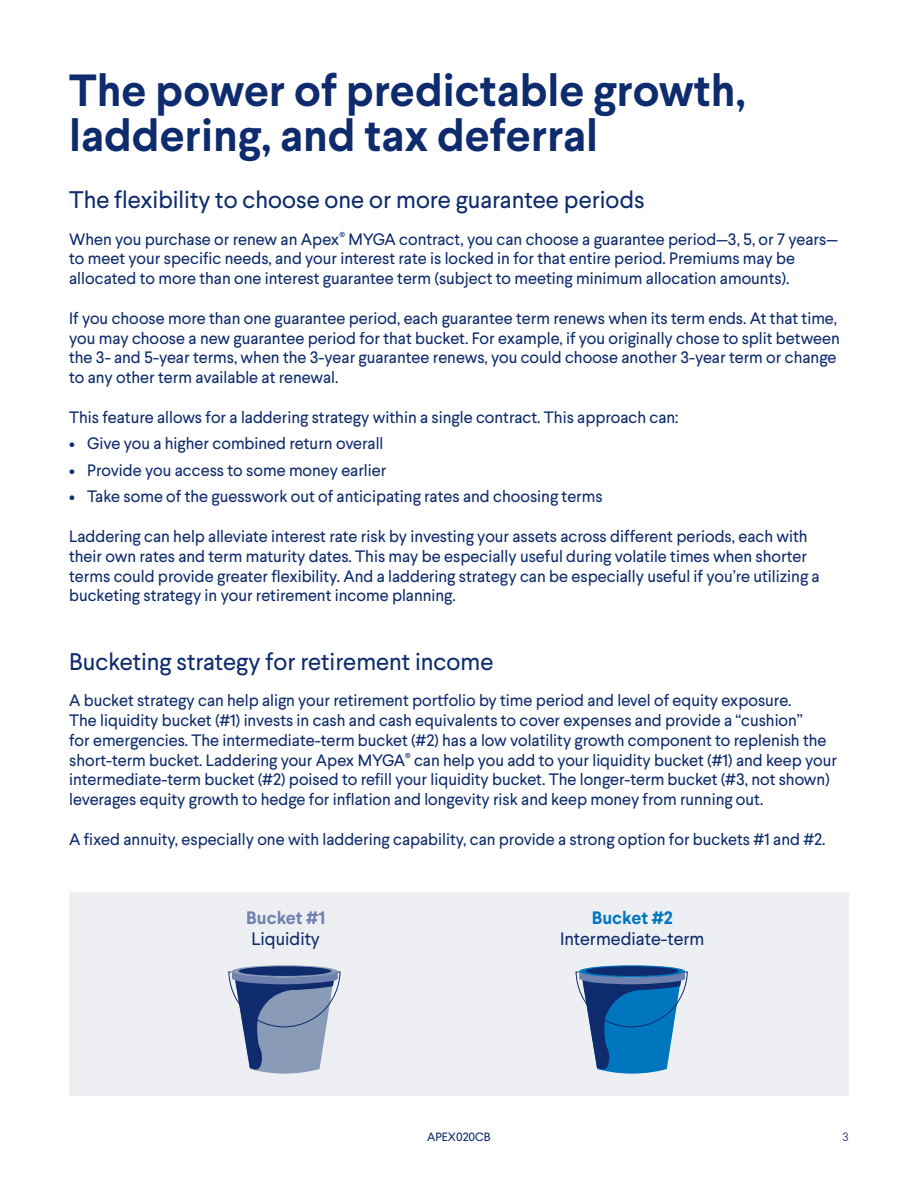
<style>
.page{position:relative;width:918px;height:1188px;background:#fff}
.page>*{position:absolute;margin:0;border:0;box-sizing:border-box;transform-origin:0 0}
.t1{font:700 45px/45px "Larsseit";color:#0d2b6d}
.t2{font:24px "Larsseit";color:#0d2b6d}
.t3{font:18px "Larsseit";color:#0d2b6d}
.t4{font:700 18px "Larsseit";color:#6f81af}
.t5{font:700 18px "Larsseit";color:#0076bf}
.t6{font:16.5px/19.8px "Larsseit";color:#0d2b6d}
.t7{font:12px "Larsseit";color:#0d2b6d}
.t8{font:300 12px "Larsseit";color:#0d2b6d}
</style>
<div class="page">
<div style="left:69px;top:892px;width:780px;height:204px;background:#eeeff3"></div>
<svg style="left:232px;top:965px;width:106px;height:12px"></svg>
<div style="left:239px;top:966px;width:92px;height:10px;background:#0d2b6d;border-radius:50%"></div>
<svg style="left:228px;top:971px;width:112px;height:103px"></svg>
<svg style="left:579px;top:965px;width:106px;height:12px"></svg>
<div style="left:586px;top:966px;width:93px;height:10px;background:#0d2b6d;border-radius:50%"></div>
<svg style="left:576px;top:971px;width:112px;height:103px"></svg>
<p class="t1" style="left:69px;top:67px;width:678px">The power of predictable growth, laddering, and tax deferral</p>
<p class="t2" style="left:69px;top:184px;width:577px">The flexibility to choose one or more guarantee periods</p>
<p class="t6" style="left:69px;top:229px;width:770px">When you purchase or renew an Apex<sup>®</sup> MYGA contract, you can choose a guarantee period—3, 5, or 7 years— to meet your specific needs, and your interest rate is locked in for that entire period. Premiums may be allocated to more than one interest guarantee term (subject to meeting minimum allocation amounts).</p>
<p class="t6" style="left:69px;top:308px;width:772px">If you choose more than one guarantee period, each guarantee term renews when its term ends. At that time, you may choose a new guarantee period for that bucket. For example, if you originally chose to split between the 3- and 5-year terms, when the 3-year guarantee renews, you could choose another 3-year term or change to any other term available at renewal.</p>
<p class="t6" style="left:69px;top:407px;width:611px">This feature allows for a laddering strategy within a single contract. This approach can:</p>
<p class="t6" style="left:69px;top:434px;width:316px">• Give you a higher combined return overall</p>
<p class="t6" style="left:69px;top:460px;width:319px">• Provide you access to some money earlier</p>
<p class="t6" style="left:69px;top:487px;width:535px">• Take some of the guesswork out of anticipating rates and choosing terms</p>
<p class="t6" style="left:69px;top:526px;width:752px">Laddering can help alleviate interest rate risk by investing your assets across different periods, each with their own rates and term maturity dates. This may be especially useful during volatile times when shorter terms could provide greater flexibility. And a laddering strategy can be especially useful if you’re utilizing a bucketing strategy in your retirement income planning.</p>
<p class="t2" style="left:69px;top:646px;width:426px">Bucketing strategy for retirement income</p>
<p class="t6" style="left:69px;top:690px;width:769px">A bucket strategy can help align your retirement portfolio by time period and level of equity exposure.<br>The liquidity bucket (#1) invests in cash and cash equivalents to cover expenses and provide a “cushion”<br>for emergencies. The intermediate-term bucket (#2) has a low volatility growth component to replenish the short-term bucket. Laddering your Apex MYGA<sup>®</sup> can help you add to your liquidity bucket (#1) and keep your intermediate-term bucket (#2) poised to refill your liquidity bucket. The longer-term bucket (#3, not shown) leverages equity growth to hedge for inflation and longevity risk and keep money from running out.</p>
<p class="t6" style="left:69px;top:829px;width:758px">A fixed annuity, especially one with laddering capability, can provide a strong option for buckets #1 and #2.</p>
<p class="t4" style="left:246px;top:905px;width:81px">Bucket #1</p>
<p class="t3" style="left:251px;top:927px;width:70px">Liquidity</p>
<p class="t5" style="left:592px;top:905px;width:83px">Bucket #2</p>
<p class="t3" style="left:560px;top:927px;width:146px">Intermediate-term</p>
<p class="t7" style="left:427px;top:1129px;width:65px">APEX020CB</p>
<p class="t8" style="left:843px;top:1129px;width:8px">3</p>
</div>
